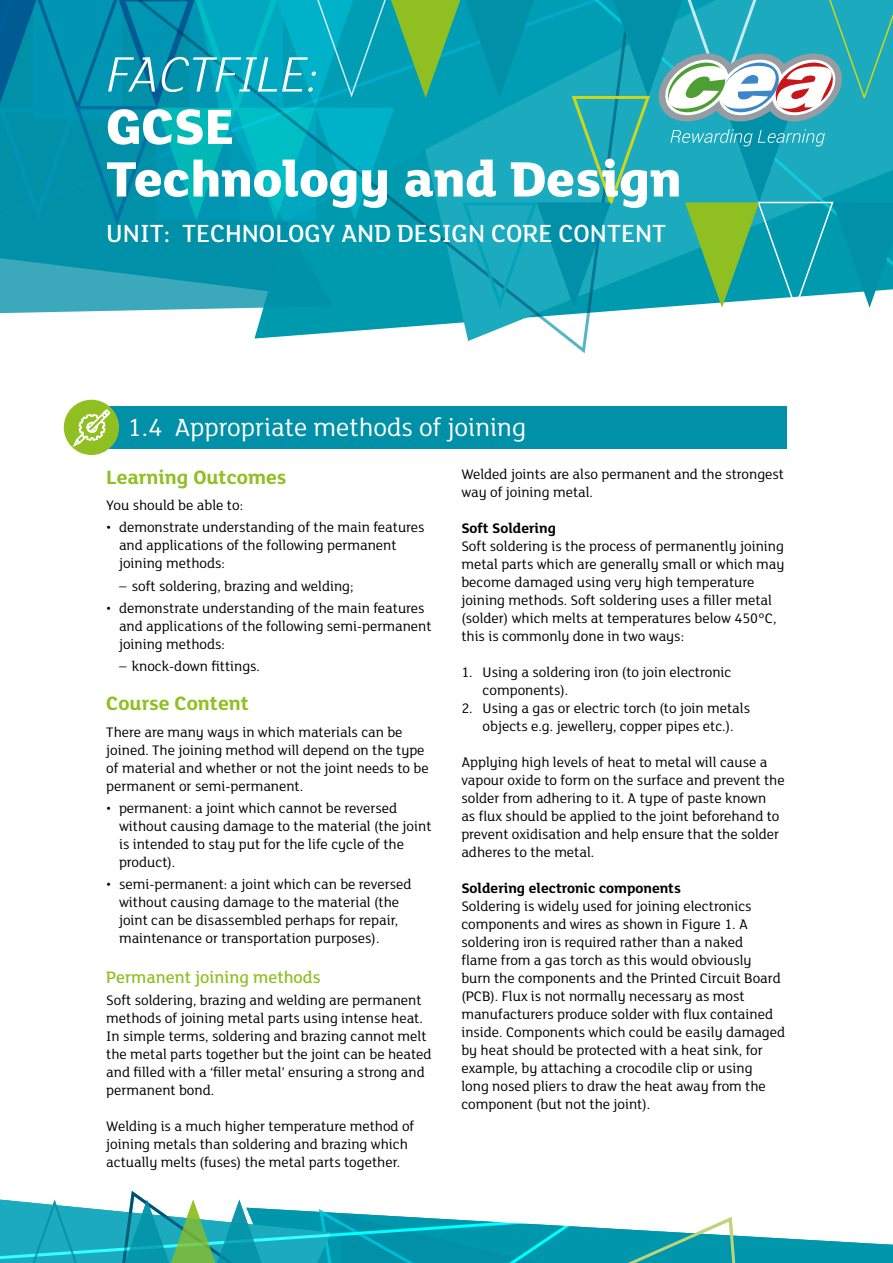
<style>
.page{position:relative;width:893px;height:1263px;background:#fff}
.page>*{position:absolute;margin:0;border:0;box-sizing:border-box;transform-origin:0 0}
.t1{font:800 54px/52.5px "FS Lola";color:#fff}
.t2{font:italic 300 54px "FS Lola";color:#fff}
.t3{font:500 27px "FS Lola";color:#fff}
.t4{font:27px "FS Lola";color:#fff}
.t5{font:700 21px "FS Lola";color:#90bf21}
.t6{font:500 18px "FS Lola";color:#90bf21}
.t7{font:15px/18px "FS Lola";color:#000}
.t8{font:700 15px "FS Lola";color:#000}
</style>
<div class="page">
<svg style="left:0;top:312px;width:598px;height:42px"></svg>
<svg style="left:0;top:0;width:893px;height:312px;background:#1aa2b2"></svg>
<div style="left:106px;top:406px;width:681px;height:42px;background:#0090a7"></div>
<div style="left:64px;top:400px;width:55px;height:55px;background:#90bf21;border-radius:50%"></div>
<svg style="left:71px;top:408px;width:41px;height:41px"></svg>
<svg style="left:0;top:1191px;width:893px;height:72px"></svg>
<h1 class="t2" style="left:106px;top:39px;width:214px">FACTFILE:</h1>
<h1 class="t1" style="left:106px;top:97px;width:577px">GCSE<br>Technology and Design</h1>
<h2 class="t3" style="left:106px;top:215px;width:561px">UNIT: TECHNOLOGY AND DESIGN CORE CONTENT</h2>
<h2 class="t4" style="left:128px;top:409px;width:400px">1.4 Appropriate methods of joining</h2>
<h3 class="t5" style="left:106px;top:462px;width:182px">Learning Outcomes</h3>
<p class="t7" style="left:106px;top:495px;width:138px">You should be able to:</p>
<p class="t7" style="left:119px;top:518px;width:307px;text-indent:-13px">• demonstrate understanding of the main features and applications of the following permanent joining methods:</p>
<p class="t7" style="left:119px;top:576px;width:236px">– soft soldering, brazing and welding;</p>
<p class="t7" style="left:119px;top:598px;width:314px;text-indent:-13px">• demonstrate understanding of the main features and applications of the following semi-permanent joining methods:</p>
<p class="t7" style="left:119px;top:656px;width:143px">– knock-down fittings.</p>
<h3 class="t5" style="left:106px;top:689px;width:144px">Course Content</h3>
<p class="t7" style="left:106px;top:722px;width:324px">There are many ways in which materials can be joined. The joining method will depend on the type of material and whether or not the joint needs to be permanent or semi-permanent.</p>
<p class="t7" style="left:119px;top:798px;width:314px;text-indent:-13px">• permanent: a joint which cannot be reversed without causing damage to the material (the joint is intended to stay put for the life cycle of the product).</p>
<p class="t7" style="left:119px;top:874px;width:294px;text-indent:-13px">• semi-permanent: a joint which can be reversed without causing damage to the material (the joint can be disassembled perhaps for repair, maintenance or transportation purposes).</p>
<p class="t6" style="left:106px;top:965px;width:216px">Permanent joining methods</p>
<p class="t7" style="left:106px;top:990px;width:327px">Soft soldering, brazing and welding are permanent methods of joining metal parts using intense heat.<br>In simple terms, soldering and brazing cannot melt the metal parts together but the joint can be heated and filled with a ‘filler metal’ ensuring a strong and permanent bond.</p>
<p class="t7" style="left:106px;top:1116px;width:310px">Welding is a much higher temperature method of joining metals than soldering and brazing which actually melts (fuses) the metal parts together.</p>
<p class="t7" style="left:461px;top:464px;width:324px">Welded joints are also permanent and the strongest way of joining metal.</p>
<p class="t8" style="left:461px;top:518px;width:96px">Soft Soldering</p>
<p class="t7" style="left:461px;top:536px;width:325px">Soft soldering is the process of permanently joining metal parts which are generally small or which may become damaged using very high temperature joining methods. Soft soldering uses a filler metal (solder) which melts at temperatures below 450°C, this is commonly done in two ways:</p>
<p class="t7" style="left:483px;top:662px;width:250px;text-indent:-21px">1. Using a soldering iron (to join electronic components).</p>
<p class="t7" style="left:461px;top:698px;width:290px;text-align:center">2. Using a gas or electric torch (to join metals objects e.g. jewellery, copper pipes etc.).</p>
<p class="t7" style="left:461px;top:752px;width:325px">Applying high levels of heat to metal will cause a vapour oxide to form on the surface and prevent the solder from adhering to it. A type of paste known<br>as flux should be applied to the joint beforehand to prevent oxidisation and help ensure that the solder adheres to the metal.</p>
<p class="t8" style="left:461px;top:878px;width:221px">Soldering electronic components</p>
<p class="t7" style="left:461px;top:896px;width:325px">Soldering is widely used for joining electronics components and wires as shown in Figure 1. A soldering iron is required rather than a naked<br>flame from a gas torch as this would obviously<br>burn the components and the Printed Circuit Board (PCB). Flux is not normally necessary as most manufacturers produce solder with flux contained inside. Components which could be easily damaged by heat should be protected with a heat sink, for example, by attaching a crocodile clip or using<br>long nosed pliers to draw the heat away from the component (but not the joint).</p>
</div>
